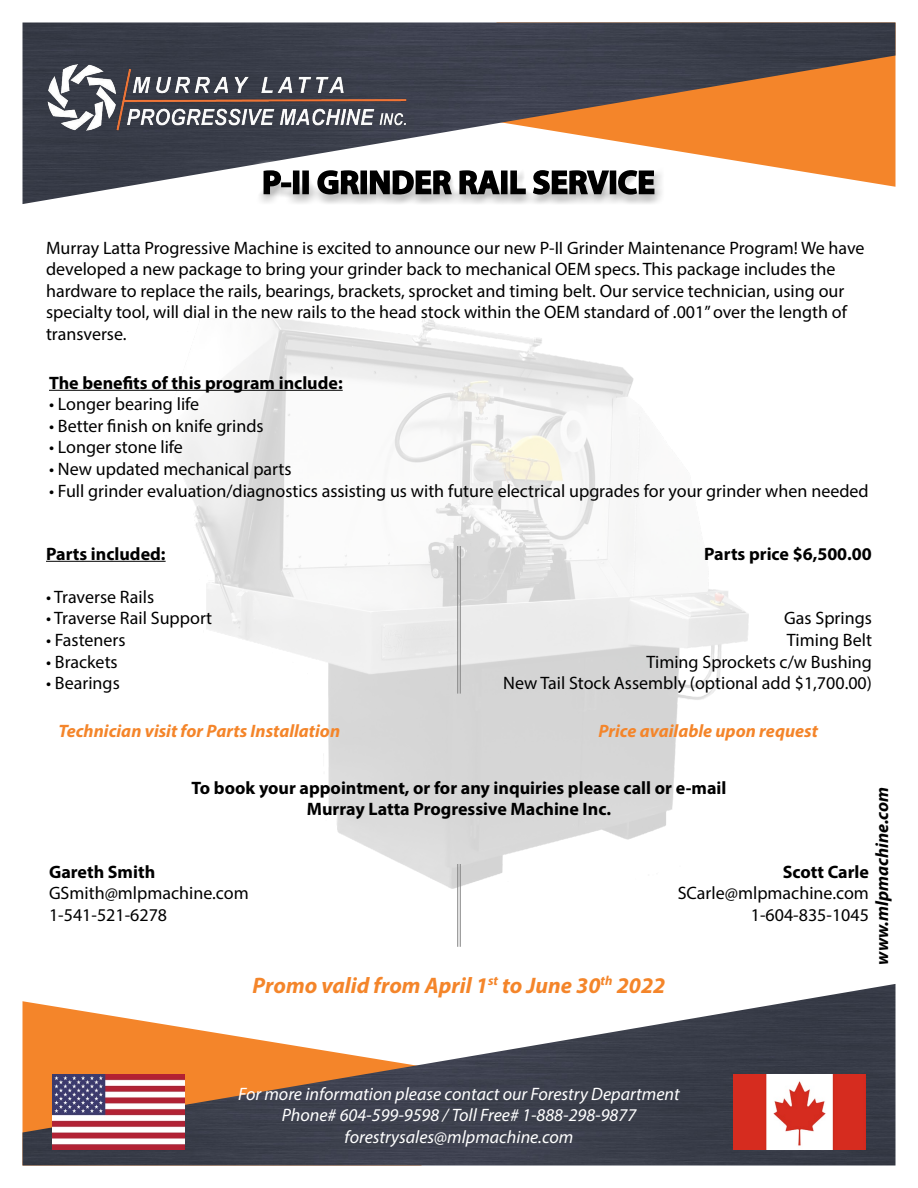
<style>
.page{position:relative;width:918px;height:1188px;background:#fff}
.page>*{position:absolute;margin:0;border:0;box-sizing:border-box;transform-origin:0 0}
.t1{font:italic 700 22.5px "Myriad Pro";color:#f4852a}
.t2{font:18px/21.6px "Myriad Pro";color:#000}
.t3{font:700 18px/21.6px "Myriad Pro";color:#000;text-align:center}
.t4{font:italic 18px/21.6px "Myriad Pro";color:#fff;text-align:center}
.t5{font:italic 700 18px "Myriad Pro";color:#f4852a}
.t6{font:italic 700 18px "Myriad Pro";color:#000}
</style>
<div class="page">
<img style="left:58px;top:318px;width:691px;height:629px">
<img style="left:23px;top:23px;width:872px;height:181px">
<img style="left:23px;top:984px;width:872px;height:181px">
<img style="left:44px;top:50px;width:374px;height:95px">
<img style="left:52px;top:1075px;width:132px;height:75px">
<img style="left:734px;top:1075px;width:132px;height:75px">
<div style="left:253px;top:159px;width:410px;height:43px;background:#fff"></div>
<div style="left:255px;top:163px;width:411px;height:42px;background:#000;opacity:.25"></div>
<svg style="left:263px;top:163px;width:392px;height:33px"></svg>
<hr style="left:49px;top:390px;width:294px;height:1px;background:#000">
<hr style="left:46px;top:561px;width:120px;height:1px;background:#000">
<hr style="left:460px;top:546px;width:1px;height:148px;background:#808080">
<hr style="left:457px;top:546px;width:1px;height:148px;background:#808080">
<hr style="left:460px;top:864px;width:1px;height:83px;background:#808080">
<hr style="left:457px;top:864px;width:1px;height:83px;background:#808080">
<p class="t2" style="left:46px;top:236px;width:820px">Murray Latta Progressive Machine is excited to announce our new P-II Grinder Maintenance Program! We have developed a new package to bring your grinder back to mechanical OEM specs. This package includes the hardware to replace the rails, bearings, brackets, sprocket and timing belt. Our service technician, using our specialty tool, will dial in the new rails to the head stock within the OEM standard of .001” over the length of transverse.</p>
<p class="t3" style="left:49px;top:371px;width:295px">The benefits of this program include:</p>
<p class="t2" style="left:49px;top:393px;width:152px">• Longer bearing life</p>
<p class="t2" style="left:49px;top:415px;width:216px">• Better finish on knife grinds</p>
<p class="t2" style="left:49px;top:436px;width:135px">• Longer stone life</p>
<p class="t2" style="left:49px;top:458px;width:244px">• New updated mechanical parts</p>
<p class="t2" style="left:49px;top:479px;width:821px">• Full grinder evaluation/diagnostics assisting us with future electrical upgrades for your grinder when needed</p>
<p class="t3" style="left:46px;top:542px;width:121px">Parts included:</p>
<p class="t2" style="left:46px;top:586px;width:110px">• Traverse Rails</p>
<p class="t2" style="left:46px;top:607px;width:168px">• Traverse Rail Support</p>
<p class="t2" style="left:46px;top:629px;width:81px">• Fasteners</p>
<p class="t2" style="left:46px;top:650px;width:73px">• Brackets</p>
<p class="t2" style="left:46px;top:672px;width:75px">• Bearings</p>
<p class="t3" style="left:704px;top:542px;width:169px">Parts price $6,500.00</p>
<p class="t2" style="left:503px;top:607px;width:370px;text-align:right">Gas Springs<br>Timing Belt<br>Timing Sprockets c/w Bushing<br>New Tail Stock Assembly (optional add $1,700.00)</p>
<p class="t5" style="left:59px;top:719px;width:283px">Technician visit for Parts Installation</p>
<p class="t5" style="left:599px;top:719px;width:221px">Price available upon request</p>
<p class="t3" style="left:192px;top:776px;width:536px">To book your appointment, or for any inquiries please call or e-mail<br>Murray Latta Progressive Machine Inc.</p>
<p class="t6" style="left:870px;top:965px;width:179px;rotate:-90deg">www.mlpmachine.com</p>
<p class="t3" style="left:49px;top:860px;width:108px">Gareth Smith</p>
<p class="t2" style="left:49px;top:882px;width:201px">GSmith@mlpmachine.com<br>1-541-521-6278</p>
<p class="t3" style="left:783px;top:860px;width:88px">Scott Carle</p>
<p class="t2" style="left:678px;top:882px;width:193px;text-align:right">SCarle@mlpmachine.com<br>1-604-835-1045</p>
<p class="t1" style="left:253px;top:970px;width:414px">Promo valid from April 1<sup>st</sup> to June 30<sup>th</sup> 2022</p>
<p class="t4" style="left:238px;top:1082px;width:443px">For more information please contact our Forestry Department<br>Phone# 604-599-9598 / Toll Free# 1-888-298-9877 forestrysales@mlpmachine.com</p>
</div>
